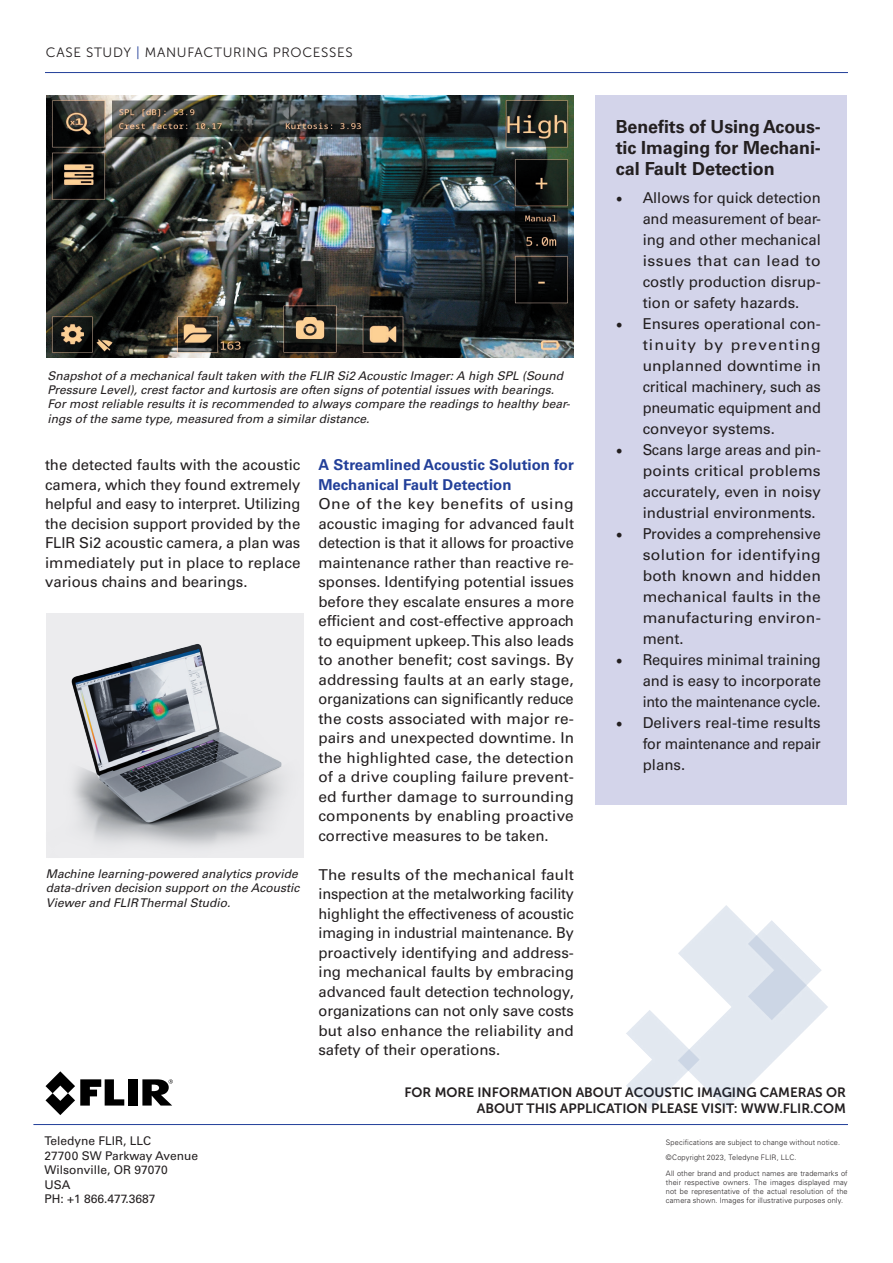
<style>
.page{position:relative;width:893px;height:1263px;background:#fff}
.page>*{position:absolute;margin:0;border:0;box-sizing:border-box;transform-origin:0 0}
.t1{font:700 18px/21px "Univers LT Std";color:#231f20;text-align:justify}
.t2{font:15px/21px "Univers LT Std";color:#231f20;text-align:justify}
.t3{font:15px/19.5px "Univers LT Std";color:#231f20;text-align:justify;scale:1.05 1}
.t4{font:700 15px/19.5px "Univers LT Std";color:#223f99}
.t5{font:13.5px/16.2px "Museo Sans 700";color:#231f20;text-align:right}
.t6{font:13.5px "Museo Sans 300";letter-spacing:.05em;color:#231f20}
.t7{font:italic 12px/14.4px "Univers LT Std";color:#231f20}
.t8{font:12px/14.4px "Univers LT Std";color:#231f20}
.t9{font:300 7.5px/15.5px "Univers LT Std";letter-spacing:.02em;color:#231f20}
.s1{color:#223f99}
.s2{font-family:"Minion Pro";font-size:18px}
</style>
<div class="page">
<div style="left:129px;top:1079px;width:9px;height:26px;background:#000"></div>
<svg style="left:46px;top:1071px;width:78px;height:44px"></svg>
<svg style="left:142px;top:1079px;width:31px;height:26px"></svg>
<hr style="left:33px;top:1124px;width:815px;height:1px;background:#223f99">
<hr style="left:45px;top:72px;width:803px;height:1px;background:#223f99">
<div style="left:595px;top:96px;width:252px;height:709px;background:#d3d4ea"></div>
<img style="left:46px;top:96px;width:528px;height:261px">
<img style="left:46px;top:613px;width:258px;height:245px">
<img style="left:626px;top:905px;width:202px;height:204px">
<p class="t6" style="left:46px;top:45px;width:308px">CASE STUDY <span class="s1">|</span> MANUFACTURING PROCESSES</p>
<p class="t7" style="left:48px;top:368px;width:524px">Snapshot of a mechanical fault taken with the FLIR Si2 Acoustic Imager: A high SPL (Sound Pressure Level), crest factor and kurtosis are often signs of potential issues with bearings.<br>For most reliable results it is recommended to always compare the readings to healthy bear&shy;ings of the same type, measured from a similar distance.</p>
<p class="t2" style="left:45px;top:455px;width:257px;line-height:19.5px">the detected faults with the acoustic camera, which they found extremely helpful and easy to interpret. Utilizing the decision support provided by the FLIR Si2 acoustic camera, a plan was immediately put in place to replace various chains and bearings.</p>
<p class="t4" style="left:318px;top:455px;width:257px">A Streamlined Acoustic Solution for<br>Mechanical Fault Detection</p>
<p class="t3" style="left:318px;top:494px;width:245px">One of the key benefits of using acoustic imaging for advanced fault detection is that it allows for proactive maintenance rather than reactive re&shy;sponses. Identifying potential issues before they escalate ensures a more efficient and cost-effective approach to equipment upkeep. This also leads to another benefit; cost savings. By addressing faults at an early stage, organizations can significantly reduce the costs associated with major re&shy;pairs and unexpected downtime. In the highlighted case, the detection of a drive coupling failure prevent&shy;ed further damage to surrounding components by enabling proactive corrective measures to be taken.</p>
<p class="t2" style="left:318px;top:865px;width:257px;line-height:19.5px">The results of the mechanical fault inspection at the metalworking facility highlight the effectiveness of acoustic imaging in industrial maintenance. By proactively identifying and address&shy;ing mechanical faults by embracing advanced fault detection technology, organizations can not only save costs but also enhance the reliability and safety of their operations.</p>
<p class="t7" style="left:46px;top:866px;width:255px;text-align:justify">Machine learning-powered analytics provide data-driven decision support on the Acoustic Viewer and FLIR Thermal Studio.</p>
<p class="t1" style="left:616px;top:116px;width:207px">Benefits of Using Acous&shy;tic Imaging for Mechani&shy;cal Fault Detection</p>
<p class="t2" style="left:643px;top:187px;width:180px;text-indent:-27px"><span class="s2">•</span> Allows for quick detection and measurement of bear&shy;ing and other mechanical issues that can lead to costly production disrup&shy;tion or safety hazards.</p>
<p class="t2" style="left:643px;top:313px;width:180px;text-indent:-27px"><span class="s2">•</span> Ensures operational con&shy;tinuity by preventing unplanned downtime in critical machinery, such as pneumatic equipment and conveyor systems.</p>
<p class="t2" style="left:643px;top:439px;width:180px;text-indent:-27px"><span class="s2">•</span> Scans large areas and pin&shy;points critical problems accurately, even in noisy industrial environments.</p>
<p class="t2" style="left:643px;top:523px;width:180px;text-indent:-27px"><span class="s2">•</span> Provides a comprehensive solution for identifying both known and hidden mechanical faults in the manufacturing environ&shy;ment.</p>
<p class="t2" style="left:643px;top:649px;width:180px;text-indent:-27px"><span class="s2">•</span> Requires minimal training and is easy to incorporate into the maintenance cycle.</p>
<p class="t2" style="left:643px;top:712px;width:180px;text-indent:-27px"><span class="s2">•</span> Delivers real-time results for maintenance and repair plans.</p>
<p class="t8" style="left:45px;top:1134px;width:155px">Teledyne FLIR, LLC<br>27700 SW Parkway Avenue<br>Wilsonville, OR 97070<br>USA<br>PH: +1 866.477.3687</p>
<p class="t5" style="left:404px;top:1084px;width:443px">FOR MORE INFORMATION ABOUT ACOUSTIC IMAGING CAMERAS OR<br>ABOUT THIS APPLICATION PLEASE VISIT: WWW.FLIR.COM</p>
<p class="t9" style="left:666px;top:1134px;width:183px">Specifications are subject to change without notice. ©Copyright 2023, Teledyne FLIR, LLC.<br>All other brand and product names are trademarks of</p>
<p class="t9" style="left:666px;top:1177px;width:183px;line-height:9px;text-align:justify">their respective owners. The images displayed may not be representative of the actual resolution of the camera shown. Images for illustrative purposes only.</p>
</div>
